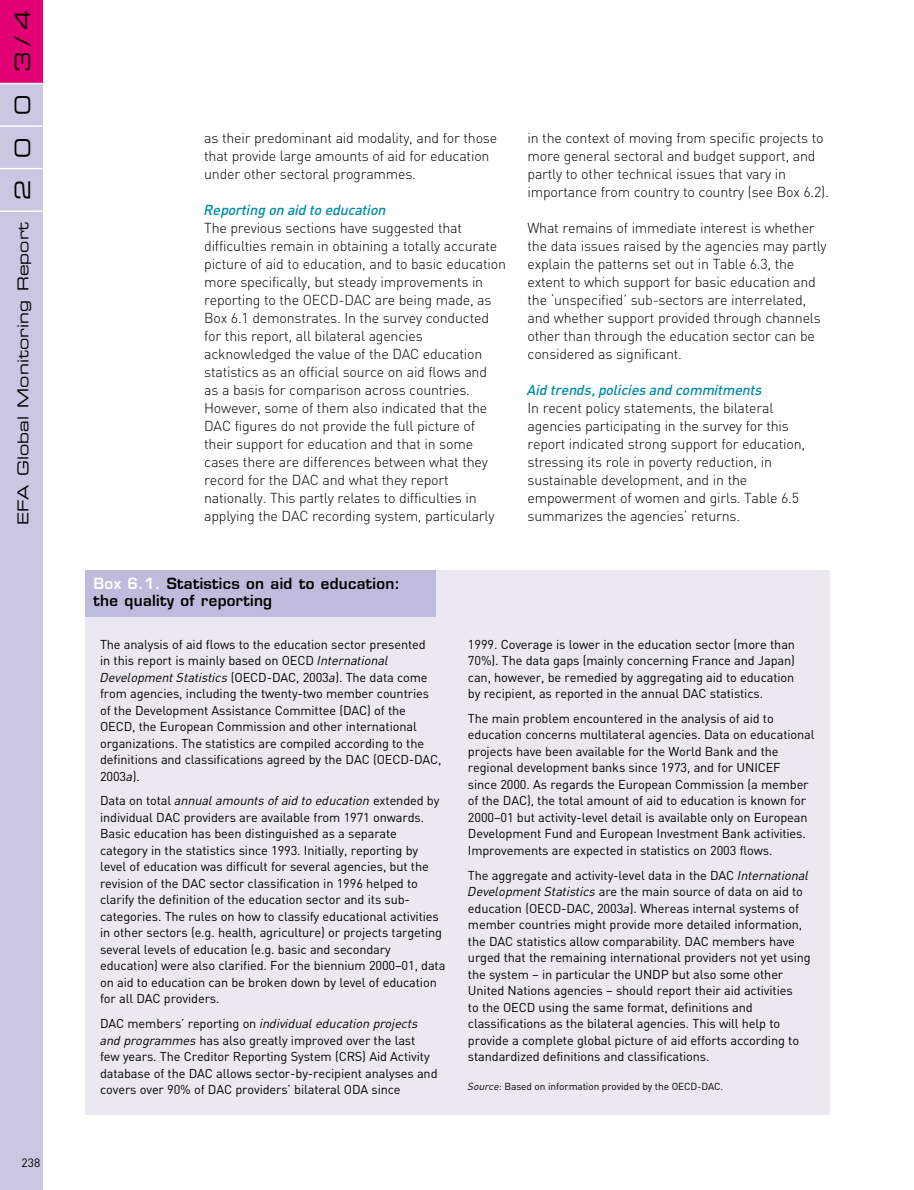
<style>
.page{position:relative;width:914px;height:1190px;background:#fff}
.page>*{position:absolute;margin:0;border:0;box-sizing:border-box;transform-origin:0 0}
.t1{font:21px "Eurostile Extended Two";color:#000}
.t2{font:600 15px/17.2px "Eurostile";letter-spacing:.02em;color:#000}
.t3{font:15px "Eurostile Extended Two";letter-spacing:.01em;color:#000}
.t4{font:300 14.25px/18px "DIN";letter-spacing:-.015em;color:#000}
.t5{font:italic 500 14.25px "DIN";letter-spacing:-.015em;color:#008ca7}
.t6{font:12.75px/16.5px "DIN";letter-spacing:-.01em;color:#000}
.t7{font:12px "DIN";color:#000}
.t8{font:10.2px "DIN";letter-spacing:-.01em;color:#000}
.s1{color:#fff}
.s2{font-style:italic}
</style>
<div class="page">
<div style="left:0;top:84px;width:43px;height:1105px;background:#c9c7e2"></div>
<div style="left:0;top:0;width:43px;height:84px;background:#e30075"></div>
<hr style="left:0;top:210px;width:43px;height:2px;background:#fff">
<hr style="left:0;top:168px;width:43px;height:1px;background:#fff">
<hr style="left:0;top:125px;width:43px;height:2px;background:#fff">
<hr style="left:0;top:83px;width:43px;height:1px;background:#fff">
<div style="left:85px;top:570px;width:744px;height:545px;background:#ebe8f2"></div>
<div style="left:85px;top:570px;width:350px;height:47px;background:#bebcdc"></div>
<h1 class="t1" style="left:15px;top:72px;width:64px;rotate:-90deg">3 / 4</h1>
<h1 class="t1" style="left:15px;top:115px;width:22px;rotate:-90deg">0</h1>
<h1 class="t1" style="left:15px;top:157px;width:22px;rotate:-90deg">0</h1>
<h1 class="t1" style="left:15px;top:200px;width:22px;rotate:-90deg">2</h1>
<p class="t3" style="left:17px;top:525px;width:304px;rotate:-90deg">EFA Global Monitoring Report</p>
<p class="t7" style="left:22px;top:1158px;width:20px">238</p>
<p class="t4" style="left:204px;top:130px;width:294px">as their predominant aid modality, and for those that provide large amounts of aid for education under other sectoral programmes.</p>
<p class="t5" style="left:204px;top:204px;width:183px">Reporting on aid to education</p>
<p class="t4" style="left:204px;top:220px;width:303px">The previous sections have suggested that difficulties remain in obtaining a totally accurate picture of aid to education, and to basic education more specifically, but steady improvements in reporting to the OECD-DAC are being made, as Box 6.1 demonstrates. In the survey conducted for this report, all bilateral agencies acknowledged the value of the DAC education statistics as an official source on aid flows and<br>as a basis for comparison across countries.<br>However, some of them also indicated that the DAC figures do not provide the full picture of their support for education and that in some cases there are differences between what they record for the DAC and what they report nationally. This partly relates to difficulties in applying the DAC recording system, particularly</p>
<p class="t2" style="left:94px;top:576px;width:308px"><span class="s1">Box 6.1.</span> Statistics on aid to education: the quality of reporting</p>
<p class="t4" style="left:527px;top:130px;width:303px">in the context of moving from specific projects to more general sectoral and budget support, and partly to other technical issues that vary in importance from country to country (see Box 6.2).</p>
<p class="t4" style="left:527px;top:220px;width:301px">What remains of immediate interest is whether the data issues raised by the agencies may partly explain the patterns set out in Table 6.3, the extent to which support for basic education and the ‘unspecified’ sub-sectors are interrelated, and whether support provided through channels other than through the education sector can be considered as significant.</p>
<p class="t5" style="left:527px;top:384px;width:236px">Aid trends, policies and commitments</p>
<p class="t4" style="left:527px;top:400px;width:279px">In recent policy statements, the bilateral agencies participating in the survey for this report indicated strong support for education, stressing its role in poverty reduction, in sustainable development, and in the empowerment of women and girls. Table 6.5 summarizes the agencies’ returns.</p>
<p class="t6" style="left:100px;top:637px;width:343px">The analysis of aid flows to the education sector presented<br>in this report is mainly based on OECD <span class="s2">International Development Statistics</span> (OECD-DAC, 2003<span class="s2">a</span>). The data come from agencies, including the twenty-two member countries of the Development Assistance Committee (DAC) of the OECD, the European Commission and other international organizations. The statistics are compiled according to the definitions and classifications agreed by the DAC (OECD-DAC, 2003<span class="s2">a</span>).</p>
<p class="t6" style="left:100px;top:794px;width:347px">Data on total <span class="s2">annual amounts of aid to education</span> extended by individual DAC providers are available from 1971 onwards.<br>Basic education has been distinguished as a separate category in the statistics since 1993. Initially, reporting by level of education was difficult for several agencies, but the revision of the DAC sector classification in 1996 helped to clarify the definition of the education sector and its sub&shy;categories. The rules on how to classify educational activities in other sectors (e.g. health, agriculture) or projects targeting several levels of education (e.g. basic and secondary education) were also clarified. For the biennium 2000–01, data on aid to education can be broken down by level of education for all DAC providers.</p>
<p class="t6" style="left:100px;top:1016px;width:339px">DAC members’ reporting on <span class="s2">individual education projects and programmes</span> has also greatly improved over the last few years. The Creditor Reporting System (CRS) Aid Activity database of the DAC allows sector-by-recipient analyses and covers over 90% of DAC providers’ bilateral ODA since</p>
<p class="t6" style="left:468px;top:637px;width:328px;text-align:justify">1999. Coverage is lower in the education sector (more than 70%). The data gaps (mainly concerning France and Japan) can, however, be remedied by aggregating aid to education by recipient, as reported in the annual DAC statistics.</p>
<p class="t6" style="left:468px;top:711px;width:348px">The main problem encountered in the analysis of aid to education concerns multilateral agencies. Data on educational projects have been available for the World Bank and the regional development banks since 1973, and for UNICEF<br>since 2000. As regards the European Commission (a member of the DAC), the total amount of aid to education is known for 2000–01 but activity-level detail is available only on European Development Fund and European Investment Bank activities.<br>Improvements are expected in statistics on 2003 flows.</p>
<p class="t6" style="left:468px;top:868px;width:344px">The aggregate and activity-level data in the DAC <span class="s2">International Development Statistics</span> are the main source of data on aid to education (OECD-DAC, 2003<span class="s2">a</span>). Whereas internal systems of member countries might provide more detailed information, the DAC statistics allow comparability. DAC members have urged that the remaining international providers not yet using the system – in particular the UNDP but also some other United Nations agencies – should report their aid activities<br>to the OECD using the same format, definitions and classifications as the bilateral agencies. This will help to provide a complete global picture of aid efforts according to standardized definitions and classifications.</p>
<p class="t8" style="left:468px;top:1082px;width:257px"><span class="s2">Source</span>: Based on information provided by the OECD-DAC.</p>
</div>
